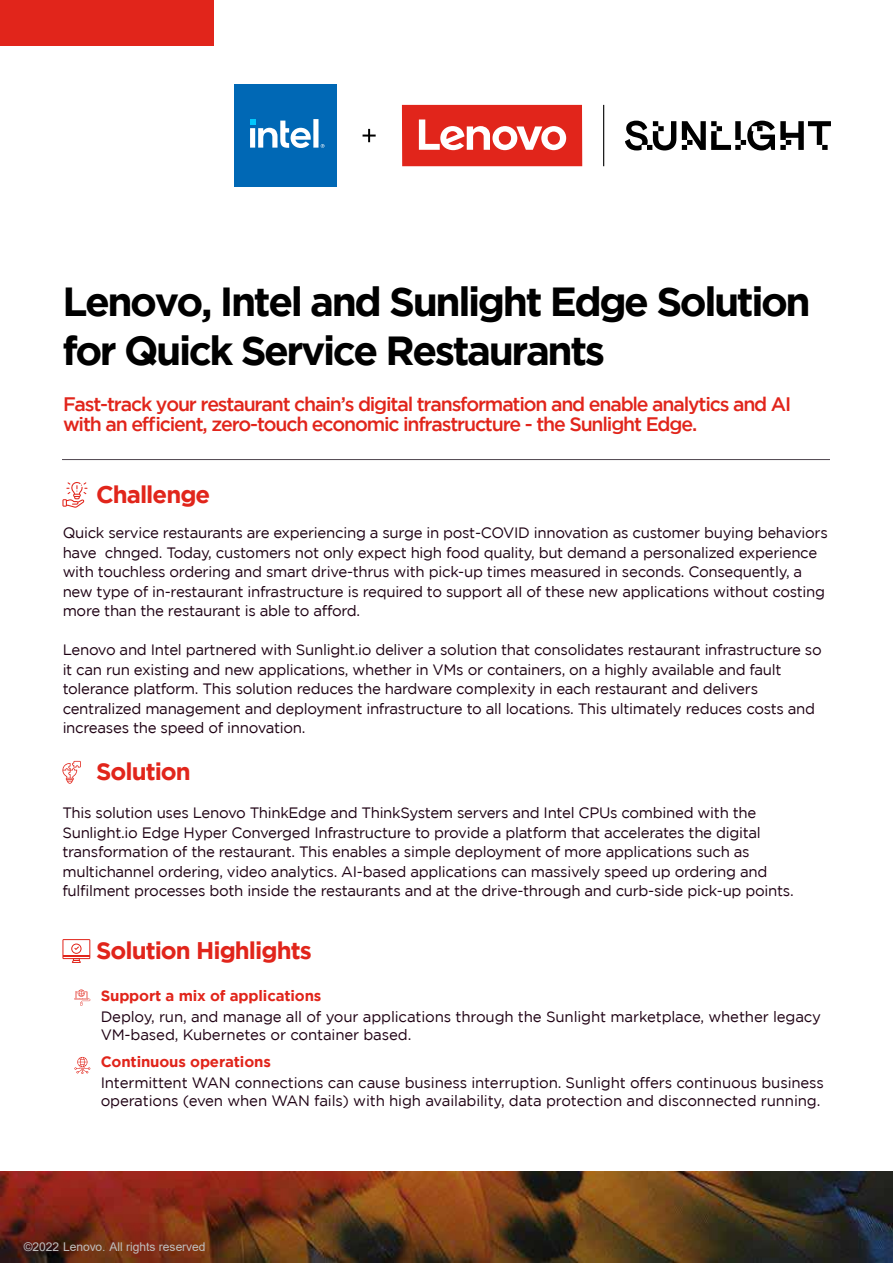
<style>
.page{position:relative;width:893px;height:1263px;background:#fff}
.page>*{position:absolute;margin:0;border:0;box-sizing:border-box;transform-origin:0 0}
.t1{font:700 40.5px/48.6px "Gotham";letter-spacing:-.06em;color:#000}
.t2{font:700 24px "Gotham";letter-spacing:-.04em;color:#e1251b}
.t3{font:500 19.5px/19.5px "Gotham";letter-spacing:-.06em;color:#e1251b}
.t4{font:15px/19.5px "Gotham";letter-spacing:-.02em;color:#1e0013}
.t5{font:700 15px "Gotham";letter-spacing:-.01em;color:#e1251b}
.t6{font:12px "Arial";letter-spacing:-.005em;color:#bfbfbf}
</style>
<div class="page">
<hr style="left:62px;top:459px;width:768px;height:1px;background:#4e444e">
<svg style="left:62px;top:482px;width:25px;height:26px"></svg>
<svg style="left:62px;top:761px;width:19px;height:23px"></svg>
<svg style="left:62px;top:939px;width:28px;height:24px"></svg>
<svg style="left:74px;top:989px;width:16px;height:17px"></svg>
<svg style="left:74px;top:1057px;width:16px;height:17px"></svg>
<img style="left:0;top:1171px;width:893px;height:92px">
<div style="left:0;top:0;width:214px;height:46px;background:#e1251b"></div>
<svg style="left:363px;top:129px;width:13px;height:13px"></svg>
<div style="left:402px;top:105px;width:180px;height:61px;background:#e1251b"></div>
<svg style="left:419px;top:119px;width:147px;height:31px"></svg>
<div style="left:234px;top:84px;width:102px;height:103px;background:#0068b5"></div>
<svg style="left:250px;top:119px;width:74px;height:29px"></svg>
<hr style="left:603px;top:105px;width:1px;height:61px;background:#000">
<svg style="left:625px;top:121px;width:51px;height:29px"></svg>
<svg style="left:682px;top:121px;width:149px;height:29px"></svg>
<h1 class="t1" style="left:62px;top:276px;width:750px">Lenovo, Intel and Sunlight Edge Solution for Quick Service Restaurants</h1>
<h3 class="t3" style="left:63px;top:394px;width:730px">Fast-track your restaurant chain’s digital transformation and enable analytics and AI with an efficient, zero-touch economic infrastructure - the Sunlight Edge.</h3>
<h2 class="t2" style="left:96px;top:481px;width:116px">Challenge</h2>
<p class="t4" style="left:63px;top:523px;width:767px">Quick service restaurants are experiencing a surge in post-COVID innovation as customer buying behaviors have chnged. Today, customers not only expect high food quality, but demand a personalized experience with touchless ordering and smart drive-thrus with pick-up times measured in seconds. Consequently, a new type of in-restaurant infrastructure is required to support all of these new applications without costing more than the restaurant is able to afford.</p>
<p class="t4" style="left:63px;top:640px;width:761px">Lenovo and Intel partnered with Sunlight.io deliver a solution that consolidates restaurant infrastructure so it can run existing and new applications, whether in VMs or containers, on a highly available and fault tolerance platform. This solution reduces the hardware complexity in each restaurant and delivers centralized management and deployment infrastructure to all locations. This ultimately reduces costs and increases the speed of innovation.</p>
<h2 class="t2" style="left:96px;top:758px;width:96px">Solution</h2>
<p class="t4" style="left:62px;top:803px;width:733px">This solution uses Lenovo ThinkEdge and ThinkSystem servers and Intel CPUs combined with the Sunlight.io Edge Hyper Converged Infrastructure to provide a platform that accelerates the digital transformation of the restaurant. This enables a simple deployment of more applications such as multichannel ordering, video analytics. AI-based applications can massively speed up ordering and fulfilment processes both inside the restaurants and at the drive-through and curb-side pick-up points.</p>
<h2 class="t2" style="left:96px;top:936px;width:217px">Solution Highlights</h2>
<p class="t5" style="left:101px;top:987px;width:222px">Support a mix of applications</p>
<p class="t4" style="left:101px;top:1007px;width:722px;line-height:18px">Deploy, run, and manage all of your applications through the Sunlight marketplace, whether legacy<br>VM-based, Kubernetes or container based.</p>
<p class="t5" style="left:101px;top:1053px;width:172px">Continuous operations</p>
<p class="t4" style="left:101px;top:1073px;width:725px;line-height:18px">Intermittent WAN connections can cause business interruption. Sunlight offers continuous business operations (even when WAN fails) with high availability, data protection and disconnected running.</p>
<p class="t6" style="left:24px;top:1238px;width:183px">©2022 Lenovo. All rights reserved</p>
</div>
